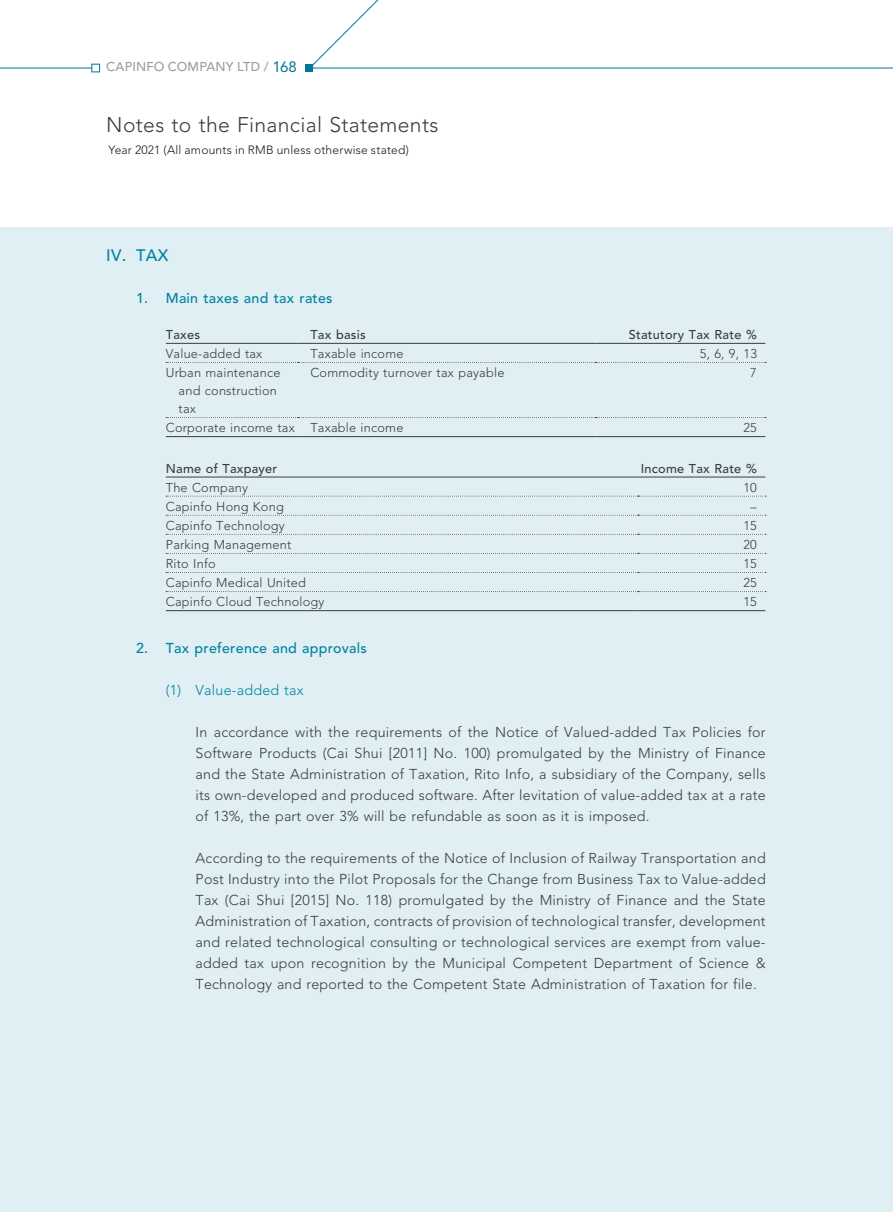
<style>
.page{position:relative;width:893px;height:1212px;background:#fff}
.page>*{position:absolute;margin:0;border:0;box-sizing:border-box;transform-origin:0 0}
.t1{font:300 21.15px "Avenir LT Std";letter-spacing:.015em;color:#3c3c3b}
.t2{font:500 16.5px "Avenir LT Std";color:#0082a2}
.t3{font:300 14.25px/21px "Avenir LT Std";letter-spacing:.015em;color:#3c3c3b;text-align:justify}
.t4{font:500 14.25px "Avenir LT Std";letter-spacing:.015em;color:#0082a2}
.t5{font:300 14.25px "Avenir LT Std";letter-spacing:.015em;color:#0082a2}
.t6{font:300 12.75px/18px "Avenir LT Std";letter-spacing:.015em;color:#3c3c3b}
.t7{font:500 12.75px "Avenir LT Std";letter-spacing:.015em;color:#3c3c3b}
.t8{font:500 12.75px "Avenir LT Std";letter-spacing:.01em;color:#9d9d9c}
.t9{font:300 12px "Avenir LT Std";letter-spacing:.015em;color:#1c1c1b}
.s1{font-weight:400;font-size:15px;color:#079}
</style>
<div class="page">
<div style="left:0;top:227px;width:893px;height:985px;background:#e0eff3"></div>
<hr style="left:0;top:68px;width:96px;height:1px;background:#079">
<hr style="left:309px;top:68px;width:584px;height:1px;background:#079">
<div style="left:91px;top:64px;width:9px;height:8px;background:#fff;border:1px solid #079"></div>
<div style="left:305px;top:64px;width:8px;height:8px;background:#079"></div>
<svg style="left:313px;top:0;width:87px;height:69px"></svg>
<svg style="left:166px;top:362px;width:600px;height:1px"></svg>
<svg style="left:166px;top:417px;width:600px;height:1px"></svg>
<hr style="left:166px;top:436px;width:132px;height:1px;background:#3c3c3b">
<hr style="left:298px;top:436px;width:297px;height:1px;background:#3c3c3b">
<hr style="left:595px;top:436px;width:170px;height:1px;background:#3c3c3b">
<hr style="left:166px;top:343px;width:132px;height:1px;background:#3c3c3b">
<hr style="left:298px;top:343px;width:297px;height:1px;background:#3c3c3b">
<hr style="left:595px;top:343px;width:170px;height:1px;background:#3c3c3b">
<svg style="left:166px;top:496px;width:600px;height:1px"></svg>
<svg style="left:166px;top:515px;width:600px;height:1px"></svg>
<svg style="left:166px;top:534px;width:600px;height:1px"></svg>
<svg style="left:166px;top:553px;width:600px;height:1px"></svg>
<svg style="left:166px;top:572px;width:600px;height:1px"></svg>
<svg style="left:166px;top:591px;width:600px;height:1px"></svg>
<hr style="left:166px;top:477px;width:472px;height:1px;background:#3c3c3b">
<hr style="left:638px;top:477px;width:127px;height:1px;background:#3c3c3b">
<hr style="left:166px;top:610px;width:472px;height:1px;background:#3c3c3b">
<hr style="left:638px;top:610px;width:127px;height:1px;background:#3c3c3b">
<p class="t8" style="left:106px;top:60px;width:192px">CAPINFO COMPANY LTD / <span class="s1">168</span></p>
<h1 class="t1" style="left:106px;top:112px;width:334px">Notes to the Financial Statements</h1>
<p class="t9" style="left:108px;top:143px;width:302px">Year 2021 (All amounts in RMB unless otherwise stated)</p>
<p class="t2" style="left:106px;top:246px;width:64px">IV. TAX</p>
<p class="t4" style="left:136px;top:290px;width:198px">1. Main taxes and tax rates</p>
<p class="t7" style="left:166px;top:327px;width:36px">Taxes</p>
<p class="t7" style="left:310px;top:327px;width:57px">Tax basis</p>
<p class="t7" style="left:629px;top:327px;width:130px">Statutory Tax Rate %</p>
<p class="t6" style="left:166px;top:345px;width:98px">Value-added tax</p>
<p class="t6" style="left:310px;top:345px;width:95px">Taxable income</p>
<p class="t6" style="left:700px;top:345px;width:59px">5, 6, 9, 13</p>
<p class="t6" style="left:179px;top:364px;width:103px;text-indent:-13px">Urban maintenance and construction tax</p>
<p class="t6" style="left:310px;top:364px;width:196px">Commodity turnover tax payable</p>
<p class="t6" style="left:750px;top:364px;width:8px">7</p>
<p class="t6" style="left:166px;top:419px;width:239px">Corporate income tax Taxable income</p>
<p class="t6" style="left:743px;top:419px;width:15px">25</p>
<p class="t7" style="left:166px;top:461px;width:113px">Name of Taxpayer</p>
<p class="t7" style="left:641px;top:461px;width:118px">Income Tax Rate %</p>
<p class="t6" style="left:166px;top:478px;width:84px">The Company</p>
<p class="t6" style="left:743px;top:478px;width:15px">10</p>
<p class="t6" style="left:166px;top:498px;width:119px">Capinfo Hong Kong</p>
<p class="t6" style="left:750px;top:498px;width:8px">–</p>
<p class="t6" style="left:166px;top:517px;width:120px">Capinfo Technology</p>
<p class="t6" style="left:743px;top:517px;width:15px">15</p>
<p class="t6" style="left:166px;top:536px;width:127px">Parking Management</p>
<p class="t6" style="left:743px;top:536px;width:15px">20</p>
<p class="t6" style="left:166px;top:555px;width:51px">Rito Info</p>
<p class="t6" style="left:743px;top:555px;width:15px">15</p>
<p class="t6" style="left:166px;top:574px;width:142px">Capinfo Medical United</p>
<p class="t6" style="left:743px;top:574px;width:15px">25</p>
<p class="t6" style="left:166px;top:593px;width:160px">Capinfo Cloud Technology</p>
<p class="t6" style="left:743px;top:593px;width:15px">15</p>
<p class="t4" style="left:136px;top:640px;width:232px">2. Tax preference and approvals</p>
<p class="t5" style="left:166px;top:682px;width:139px">(1) Value-added tax</p>
<p class="t3" style="left:196px;top:722px;width:572px">In accordance with the requirements of the Notice of Valued-added Tax Policies for Software Products (Cai Shui [2011] No. 100) promulgated by the Ministry of Finance and the State Administration of Taxation, Rito Info, a subsidiary of the Company, sells its own-developed and produced software. After levitation of value-added tax at a rate of 13%, the part over 3% will be refundable as soon as it is imposed.</p>
<p class="t3" style="left:196px;top:848px;width:572px">According to the requirements of the Notice of Inclusion of Railway Transportation and Post Industry into the Pilot Proposals for the Change from Business Tax to Value-added Tax (Cai Shui [2015] No. 118) promulgated by the Ministry of Finance and the State Administration of Taxation, contracts of provision of technological transfer, development and related technological consulting or technological services are exempt from value&shy;added tax upon recognition by the Municipal Competent Department of Science &amp; Technology and reported to the Competent State Administration of Taxation for file.</p>
</div>
